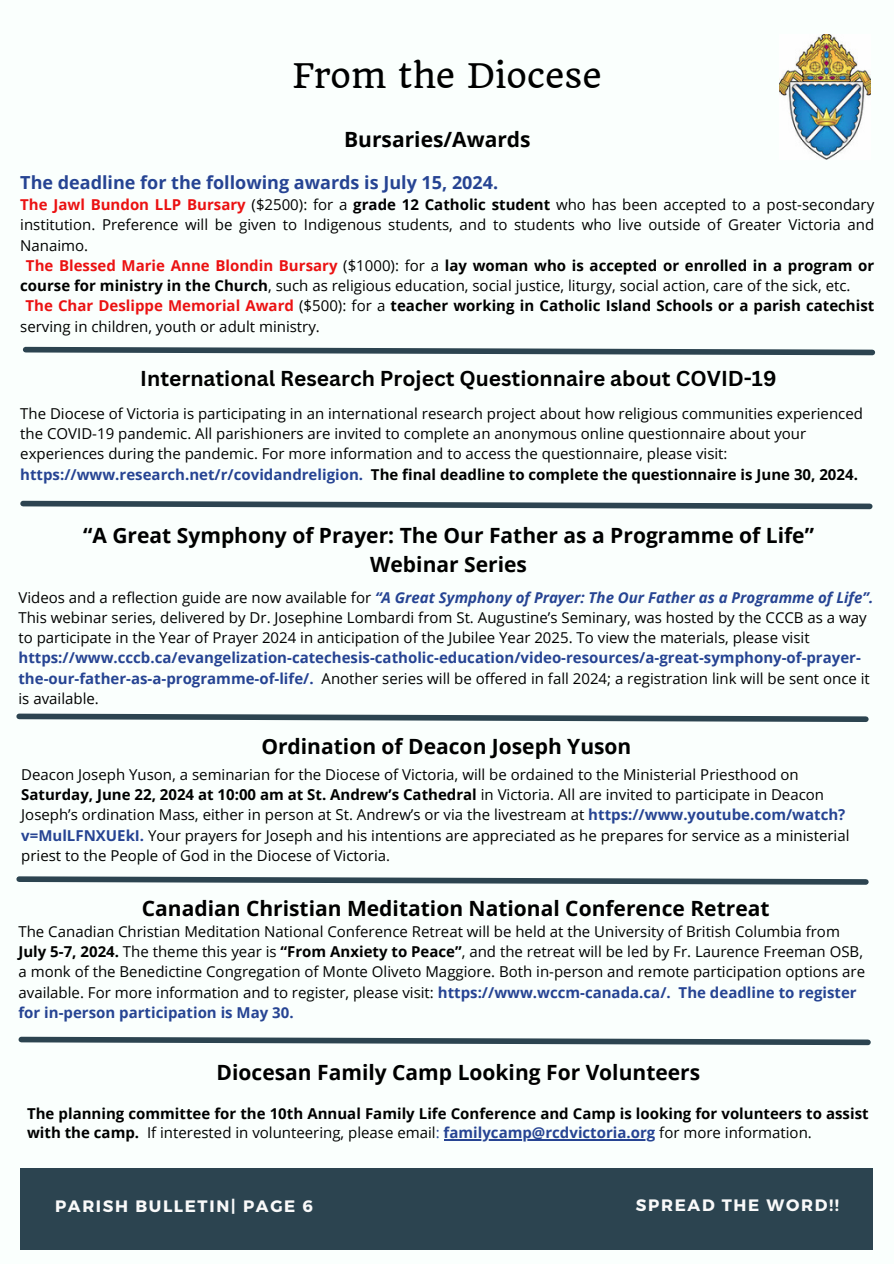
<style>
.page{position:relative;width:894px;height:1264px;background:#fff}
.page>*{position:absolute;margin:0;border:0;box-sizing:border-box;transform-origin:0 0}
.t1{font:33px "Quando";color:#000}
.t2{font:700 21px/29.2px "Open Sans";color:#000;text-align:center}
.t3{font:700 21px "Canva Sans";color:#000}
.t4{font:700 18px "Open Sans";color:#264493}
.t5{font:700 16.5px "Montserrat";letter-spacing:.1em;color:#fafafa}
.t6{font:15px/20.2px "Open Sans";color:#000}
.t7{font:700 15px/19.2px "Open Sans";color:#000}
.s1{font-weight:700;color:#eb1212}
.s2{font-weight:700}
.s3{color:#eb1212}
.s4{font-weight:400}
.s5{font-weight:700;color:#264493}
.s6{font-weight:700;font-style:italic;color:#264493}
.s7{font-weight:400;color:#264493}
.s8{color:#264493}
</style>
<div class="page">
<div style="left:0;top:0;width:893px;height:1263px;background:#fafffd"></div>
<div style="left:20px;top:1168px;width:852px;height:81px;background:#2c4450"></div>
<img style="left:779px;top:35px;width:91px;height:124px">
<svg style="left:18px;top:1036px;width:853px;height:10px"></svg>
<svg style="left:16px;top:876px;width:853px;height:9px"></svg>
<hr style="left:443px;top:1139px;width:212px;height:1px;background:#264493">
<svg style="left:20px;top:500px;width:853px;height:10px"></svg>
<svg style="left:16px;top:713px;width:853px;height:9px"></svg>
<svg style="left:22px;top:346px;width:854px;height:10px"></svg>
<h2 class="t1" style="left:292px;top:55px;width:311px">From the Diocese</h2>
<h3 class="t2" style="left:344px;top:124px;width:188px">Bursaries/Awards</h3>
<p class="t4" style="left:20px;top:169px;width:479px">The deadline for the following awards is July 15, 2024.</p>
<h2 class="t6" style="left:20px;top:194px;width:855px;text-align:justify"><span class="s1">The Jawl Bundon LLP Bursary</span> ($2500): for a <span class="s2">grade 12 Catholic student</span> who has been accepted to a post-secondary institution. Preference will be given to Indigenous students, and to students who live outside of Greater Victoria and Nanaimo.</h2>
<p class="t6" style="left:20px;top:255px;width:855px;text-indent:6px"><span class="s1">The Blessed Marie Anne Blondin Bursary</span> ($1000): for a <span class="s2">lay woman who is accepted or enrolled in a program or course for ministry in the Church</span>, such as religious education, social justice, liturgy, social action, care of the sick, etc.</p>
<p class="t7" style="left:20px;top:295px;width:855px;line-height:20.2px;text-indent:5px"><span class="s3">The Char Deslippe Memorial Award</span> <span class="s4">($500): for a</span> teacher working in Catholic Island Schools or a parish catechist <span class="s4">serving in children, youth or adult ministry.</span></p>
<h2 class="t3" style="left:140px;top:363px;width:637px">International Research Project Questionnaire about COVID-19</h2>
<h3 class="t6" style="left:20px;top:403px;width:844px">The Diocese of Victoria is participating in an international research project about how religious communities experienced the COVID-19 pandemic. All parishioners are invited to complete an anonymous online questionnaire about your experiences during the pandemic. For more information and to access the questionnaire, please visit: <span class="s5">https://www.research.net/r/covidandreligion.</span> <span class="s2">The final deadline to complete the questionnaire is June 30, 2024.</span></h3>
<p class="t2" style="left:83px;top:520px;width:732px">“A Great Symphony of Prayer: The Our Father as a Programme of Life”<br>Webinar Series</p>
<p class="t6" style="left:18px;top:586px;width:856px">Videos and a reflection guide are now available for <span class="s6">“A Great Symphony of Prayer: The Our Father as a Programme of Life”.<br></span>This webinar series, delivered by Dr. Josephine Lombardi from St. Augustine’s Seminary, was hosted by the CCCB as a way to participate in the Year of Prayer 2024 in anticipation of the Jubilee Year 2025. To view the materials, please visit <span class="s5">https://www.cccb.ca/evangelization-catechesis-catholic-education/video-resources/a-great-symphony-of-prayer&shy;the-our-father-as-a-programme-of-life/.</span> Another series will be offered in fall 2024; a registration link will be sent once it</p>
<h2 class="t6" style="left:18px;top:688px;width:82px">is available.</h2>
<p class="t2" style="left:261px;top:731px;width:371px">Ordination of Deacon Joseph Yuson</p>
<h2 class="t6" style="left:21px;top:764px;width:829px">Deacon Joseph Yuson, a seminarian for the Diocese of Victoria, will be ordained to the Ministerial Priesthood on <span class="s2">Saturday, June 22, 2024 at 10:00 am at St. Andrew’s Cathedral</span> in Victoria. All are invited to participate in Deacon Joseph’s ordination Mass, either in person at St. Andrew’s or via the livestream at <span class="s5">https://www.youtube.com/watch? v=MulLFNXUEkI.</span> Your prayers for Joseph and his intentions are appreciated as he prepares for service as a ministerial priest to the People of God in the Diocese of Victoria.</h2>
<h2 class="t2" style="left:142px;top:893px;width:629px">Canadian Christian Meditation National Conference Retreat</h2>
<p class="t6" style="left:18px;top:921px;width:822px">The Canadian Christian Meditation National Conference Retreat will be held at the University of British Columbia from</p>
<p class="t6" style="left:18px;top:941px;width:847px"><span class="s2">July 5-7, 2024.</span> The theme this year is <span class="s2">“From Anxiety to Peace”</span>, and the retreat will be led by Fr. Laurence Freeman OSB, a monk of the Benedictine Congregation of Monte Oliveto Maggiore. Both in-person and remote participation options are available. For more information and to register, please visit: <span class="s5">https://www.wccm-canada.ca/. The deadline to register for in-person participation is May 30.</span></p>
<p class="t2" style="left:216px;top:1057px;width:485px">Diocesan Family Camp Looking For Volunteers</p>
<p class="t7" style="left:27px;top:1103px;width:842px">The planning committee for the 10th Annual Family Life Conference and Camp is looking for volunteers to assist with the camp. <span class="s4">If interested in volunteering, please email</span><span class="s7">:</span> <span class="s8">familycamp@rcdvictoria.org</span> <span class="s4">for more information.</span></p>
<p class="t5" style="left:55px;top:1195px;width:259px">PARISH BULLETIN| PAGE 6</p>
<p class="t5" style="left:635px;top:1194px;width:204px">SPREAD THE WORD!!</p>
</div>
